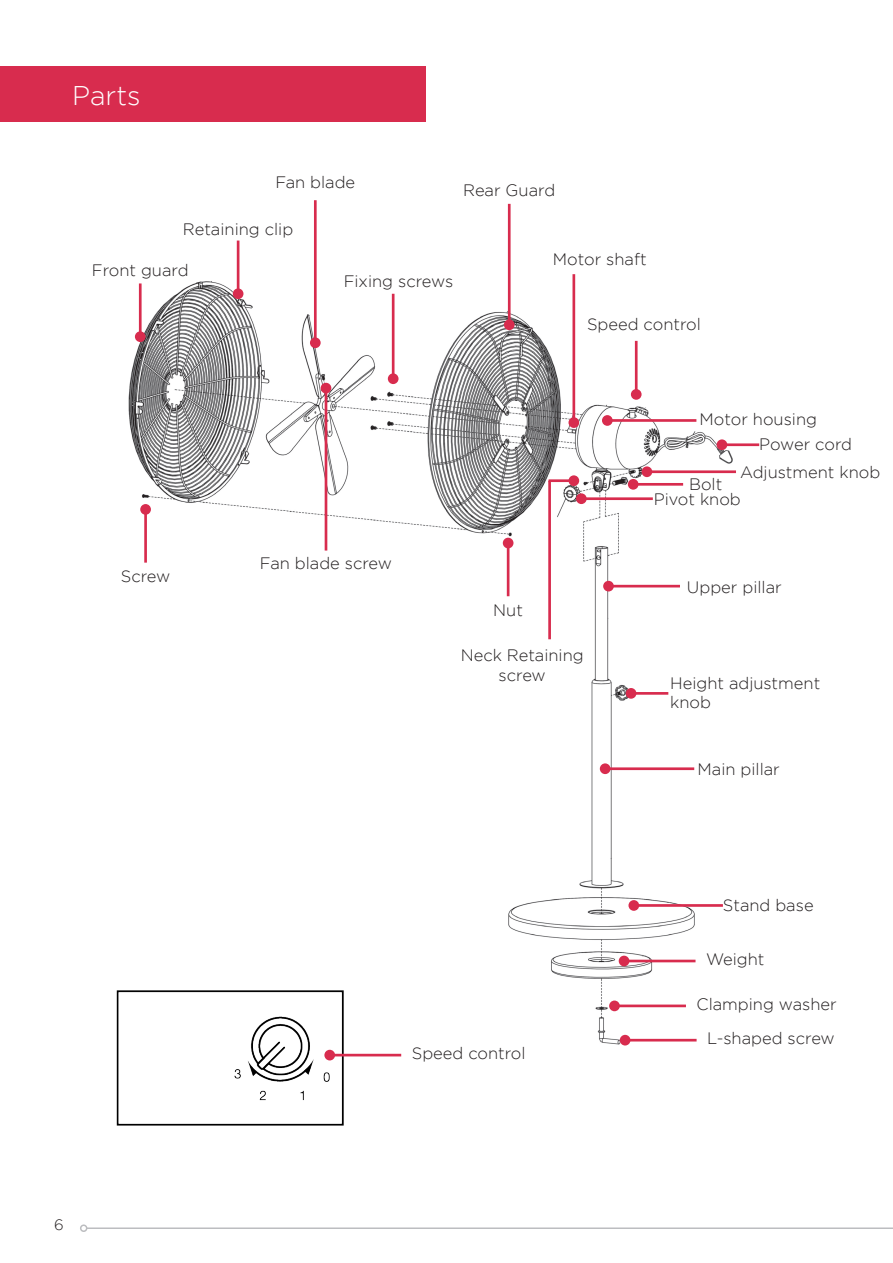
<style>
.page{position:relative;width:893px;height:1263px;background:#fff}
.page>*{position:absolute;margin:0;border:0;box-sizing:border-box;transform-origin:0 0}
.t1{font:300 27px "Gotham";color:#fff}
.adjusted_justificati{font:300 16.5px/19.8px "Gotham";color:#231f20}
.t2{font:300 15px "Gotham";color:#231f20}
</style>
<div class="page">
<img style="left:128px;top:203px;width:632px;height:841px">
<div style="left:0;top:66px;width:425px;height:55px;background:#d82c4e"></div>
<hr style="left:607px;top:419px;width:89px;height:3px;background:#d82c4e">
<div style="left:602px;top:415px;width:11px;height:11px;background:#d82c4e;border-radius:50%"></div>
<hr style="left:634px;top:904px;width:89px;height:3px;background:#d82c4e">
<div style="left:628px;top:900px;width:11px;height:11px;background:#d82c4e;border-radius:50%"></div>
<hr style="left:508px;top:204px;width:3px;height:121px;background:#d82c4e">
<div style="left:504px;top:319px;width:11px;height:11px;background:#d82c4e;border-radius:50%"></div>
<hr style="left:605px;top:767px;width:89px;height:3px;background:#d82c4e">
<div style="left:600px;top:763px;width:10px;height:11px;background:#d82c4e;border-radius:50%"></div>
<hr style="left:631px;top:692px;width:37px;height:3px;background:#d82c4e">
<div style="left:626px;top:688px;width:10px;height:11px;background:#d82c4e;border-radius:50%"></div>
<hr style="left:608px;top:585px;width:72px;height:2px;background:#d82c4e">
<div style="left:603px;top:581px;width:11px;height:10px;background:#d82c4e;border-radius:50%"></div>
<hr style="left:581px;top:497px;width:72px;height:3px;background:#d82c4e">
<div style="left:576px;top:493px;width:11px;height:11px;background:#d82c4e;border-radius:50%"></div>
<hr style="left:722px;top:443px;width:37px;height:3px;background:#d82c4e">
<div style="left:717px;top:439px;width:10px;height:11px;background:#d82c4e;border-radius:50%"></div>
<hr style="left:325px;top:388px;width:2px;height:162px;background:#d82c4e">
<div style="left:321px;top:383px;width:10px;height:10px;background:#d82c4e;border-radius:50%"></div>
<hr style="left:624px;top:960px;width:71px;height:2px;background:#d82c4e">
<div style="left:619px;top:956px;width:10px;height:10px;background:#d82c4e;border-radius:50%"></div>
<img style="left:116px;top:927px;width:277px;height:199px">
<hr style="left:330px;top:1054px;width:71px;height:2px;background:#d82c4e">
<div style="left:324px;top:1050px;width:11px;height:10px;background:#d82c4e;border-radius:50%"></div>
<hr style="left:139px;top:283px;width:3px;height:54px;background:#d82c4e">
<div style="left:135px;top:331px;width:11px;height:11px;background:#d82c4e;border-radius:50%"></div>
<hr style="left:314px;top:200px;width:3px;height:143px;background:#d82c4e">
<div style="left:310px;top:337px;width:11px;height:11px;background:#d82c4e;border-radius:50%"></div>
<hr style="left:392px;top:294px;width:2px;height:85px;background:#d82c4e">
<div style="left:388px;top:373px;width:10px;height:11px;background:#d82c4e;border-radius:50%"></div>
<hr style="left:572px;top:274px;width:3px;height:149px;background:#d82c4e">
<div style="left:568px;top:417px;width:11px;height:11px;background:#d82c4e;border-radius:50%"></div>
<hr style="left:614px;top:1004px;width:72px;height:3px;background:#d82c4e">
<div style="left:609px;top:1000px;width:11px;height:11px;background:#d82c4e;border-radius:50%"></div>
<hr style="left:625px;top:1039px;width:72px;height:2px;background:#d82c4e">
<div style="left:620px;top:1035px;width:10px;height:10px;background:#d82c4e;border-radius:50%"></div>
<hr style="left:635px;top:341px;width:3px;height:53px;background:#d82c4e">
<div style="left:631px;top:389px;width:11px;height:11px;background:#d82c4e;border-radius:50%"></div>
<hr style="left:237px;top:241px;width:2px;height:53px;background:#d82c4e">
<div style="left:233px;top:288px;width:10px;height:11px;background:#d82c4e;border-radius:50%"></div>
<hr style="left:633px;top:483px;width:50px;height:3px;background:#d82c4e">
<div style="left:628px;top:479px;width:10px;height:11px;background:#d82c4e;border-radius:50%"></div>
<hr style="left:647px;top:470px;width:89px;height:3px;background:#d82c4e">
<div style="left:642px;top:466px;width:10px;height:11px;background:#d82c4e;border-radius:50%"></div>
<hr style="left:549px;top:479px;width:25px;height:3px;background:#d82c4e">
<div style="left:568px;top:475px;width:11px;height:11px;background:#d82c4e;border-radius:50%"></div>
<hr style="left:548px;top:481px;width:3px;height:158px;background:#d82c4e">
<hr style="left:144px;top:509px;width:3px;height:54px;background:#d82c4e">
<div style="left:140px;top:504px;width:11px;height:11px;background:#d82c4e;border-radius:50%"></div>
<hr style="left:507px;top:543px;width:2px;height:53px;background:#d82c4e">
<div style="left:503px;top:538px;width:10px;height:10px;background:#d82c4e;border-radius:50%"></div>
<hr style="left:87px;top:1227px;width:806px;height:2px;background:#bcbdc0">
<div style="left:80px;top:1224px;width:7px;height:8px;border:2px solid #bcbdc0;border-radius:50%"></div>
<p class="t1" style="left:72px;top:80px;width:70px">Parts</p>
<p class="adjusted_justificati" style="left:275px;top:173px;width:81px">Fan blade</p>
<p class="adjusted_justificati" style="left:183px;top:219px;width:112px">Retaining clip</p>
<p class="adjusted_justificati" style="left:92px;top:260px;width:98px">Front guard</p>
<p class="adjusted_justificati" style="left:344px;top:271px;width:111px">Fixing screws</p>
<p class="adjusted_justificati" style="left:463px;top:180px;width:94px">Rear Guard</p>
<p class="adjusted_justificati" style="left:553px;top:249px;width:95px">Motor shaft</p>
<p class="adjusted_justificati" style="left:587px;top:314px;width:115px">Speed control</p>
<p class="adjusted_justificati" style="left:121px;top:566px;width:51px">Screw</p>
<p class="adjusted_justificati" style="left:260px;top:553px;width:134px">Fan blade screw</p>
<p class="adjusted_justificati" style="left:493px;top:600px;width:31px">Nut</p>
<p class="adjusted_justificati" style="left:461px;top:645px;width:125px">Neck Retaining</p>
<p class="adjusted_justificati" style="left:499px;top:665px;width:49px">screw</p>
<p class="adjusted_justificati" style="left:700px;top:409px;width:119px">Motor housing</p>
<p class="adjusted_justificati" style="left:689px;top:474px;width:35px">Bolt</p>
<p class="adjusted_justificati" style="left:759px;top:434px;width:94px">Power cord</p>
<p class="adjusted_justificati" style="left:740px;top:462px;width:142px">Adjustment knob</p>
<p class="adjusted_justificati" style="left:654px;top:489px;width:89px">Pivot knob</p>
<p class="adjusted_justificati" style="left:687px;top:577px;width:96px">Upper pillar</p>
<p class="adjusted_justificati" style="left:670px;top:673px;width:152px">Height adjustment knob</p>
<p class="adjusted_justificati" style="left:698px;top:759px;width:84px">Main pillar</p>
<p class="adjusted_justificati" style="left:723px;top:895px;width:92px">Stand base</p>
<p class="adjusted_justificati" style="left:706px;top:949px;width:60px">Weight</p>
<p class="adjusted_justificati" style="left:412px;top:1043px;width:115px">Speed control</p>
<p class="adjusted_justificati" style="left:696px;top:994px;width:142px">Clamping washer</p>
<p class="adjusted_justificati" style="left:707px;top:1028px;width:129px">L-shaped screw</p>
<p class="t2" style="left:54px;top:1217px;width:11px">6</p>
</div>
